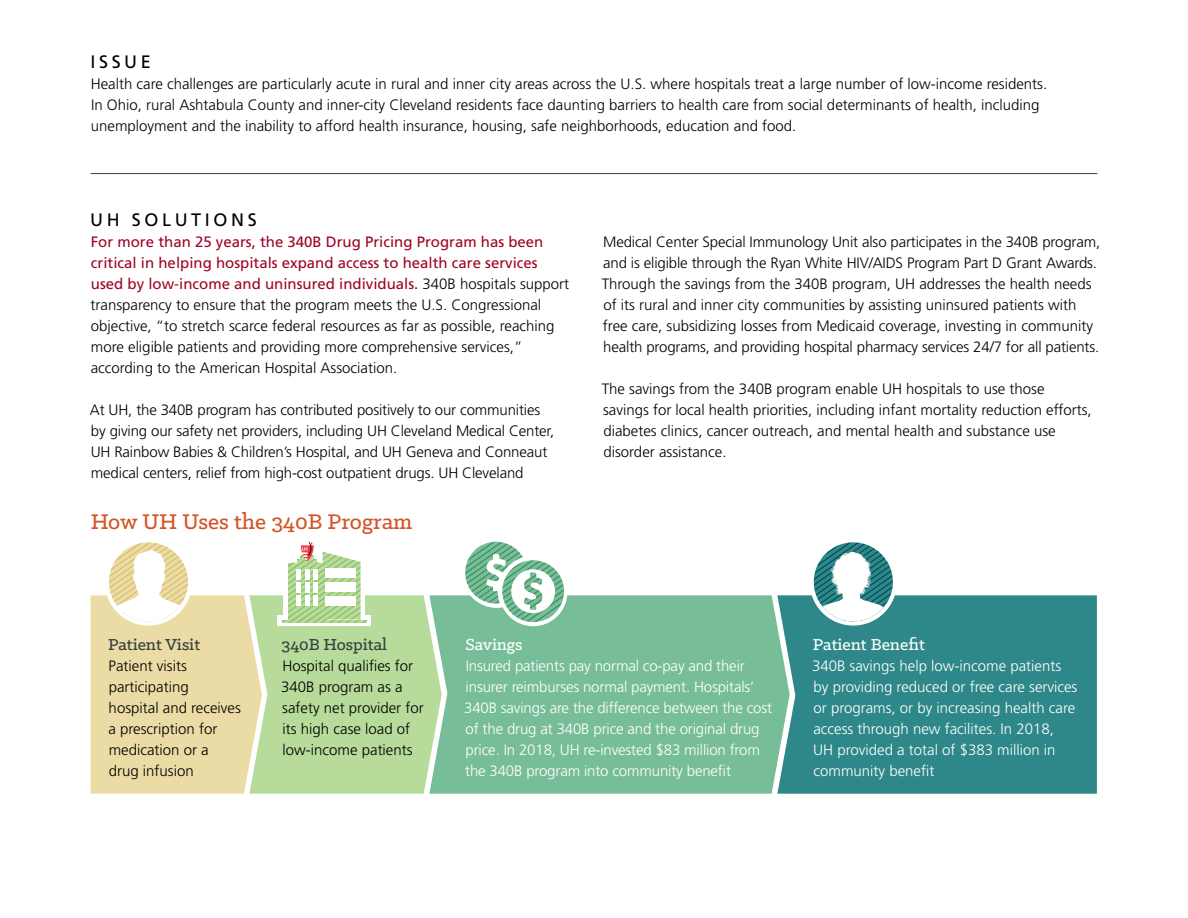
<style>
.page{position:relative;width:1188px;height:918px;background:#fff}
.page>*{position:absolute;margin:0;border:0;box-sizing:border-box;transform-origin:0 0}
.t1{font:500 24px "Klinic Slab";color:#d25527}
.t2{font:500 18px "Klinic Slab";color:#353f42}
.t3{font:500 18px "Klinic Slab";color:#fff}
.t4{font:18px "Frutiger LT Std";letter-spacing:.2em;color:#000}
.t5{font:300 15px/21px "Frutiger LT Std";color:#000}
.t6{font:300 15px/21px "Frutiger LT Std";letter-spacing:-.01em;color:#fff}
.s1{font-weight:400;color:#9e0425}
</style>
<div class="page">
<div style="left:442px;top:595px;width:335px;height:199px;background:#77bd98"></div>
<div style="left:777px;top:595px;width:320px;height:199px;background:#2e8788"></div>
<hr style="left:91px;top:173px;width:1006px;height:1px;background:#353f42">
<div style="left:810px;top:538px;width:87px;height:88px;background:#fff;border-radius:50%"></div>
<div style="left:499px;top:558px;width:68px;height:68px;background:#fff;border-radius:50%"></div>
<svg style="left:465px;top:542px;width:99px;height:80px"></svg>
<svg style="left:814px;top:542px;width:79px;height:79px"></svg>
<svg style="left:91px;top:542px;width:351px;height:252px"></svg>
<p class="t4" style="left:90px;top:51px;width:62px">ISSUE</p>
<p class="t5" style="left:91px;top:73px;width:958px">Health care challenges are particularly acute in rural and inner city areas across the U.S. where hospitals treat a large number of low-income residents.<br>In Ohio, rural Ashtabula County and inner-city Cleveland residents face daunting barriers to health care from social determinants of health, including unemployment and the inability to afford health insurance, housing, safe neighborhoods, education and food.</p>
<p class="t4" style="left:90px;top:209px;width:168px">UH SOLUTIONS</p>
<p class="t5" style="left:91px;top:232px;width:480px"><span class="s1">For more than 25 years, the 340B Drug Pricing Program has been critical in helping hospitals expand access to health care services used by low-income and uninsured individuals.</span> 340B hospitals support transparency to ensure that the program meets the U.S. Congressional objective, “to stretch scarce federal resources as far as possible, reaching more eligible patients and providing more comprehensive services,” according to the American Hospital Association.</p>
<p class="t5" style="left:90px;top:400px;width:466px">At UH, the 340B program has contributed positively to our communities by giving our safety net providers, including UH Cleveland Medical Center, UH Rainbow Babies &amp; Children’s Hospital, and UH Geneva and Conneaut medical centers, relief from high-cost outpatient drugs. UH Cleveland</p>
<h1 class="t1" style="left:91px;top:506px;width:323px">How UH Uses the 340B Program</h1>
<p class="t5" style="left:602px;top:232px;width:500px">Medical Center Special Immunology Unit also participates in the 340B program, and is eligible through the Ryan White HIV/AIDS Program Part D Grant Awards.<br>Through the savings from the 340B program, UH addresses the health needs of its rural and inner city communities by assisting uninsured patients with free care, subsidizing losses from Medicaid coverage, investing in community health programs, and providing hospital pharmacy services 24/7 for all patients.</p>
<p class="t5" style="left:602px;top:379px;width:492px">The savings from the 340B program enable UH hospitals to use those savings for local health priorities, including infant mortality reduction efforts, diabetes clinics, cancer outreach, and mental health and substance use disorder assistance.</p>
<p class="t2" style="left:108px;top:633px;width:94px">Patient Visit</p>
<p class="t5" style="left:109px;top:656px;width:134px">Patient visits participating hospital and receives a prescription for medication or a drug infusion</p>
<p class="t2" style="left:282px;top:633px;width:107px">340B Hospital</p>
<p class="t5" style="left:281px;top:656px;width:144px">Hospital qualifies for<br>340B program as a safety net provider for its high case load of low-income patients</p>
<p class="t3" style="left:466px;top:633px;width:58px">Savings</p>
<p class="t6" style="left:464px;top:656px;width:310px">Insured patients pay normal co-pay and their insurer reimburses normal payment. Hospitals’ 340B savings are the difference between the cost of the drug at 340B price and the original drug price. In 2018, UH re-invested $83 million from the 340B program into community benefit</p>
<p class="t3" style="left:813px;top:633px;width:113px">Patient Benefit</p>
<p class="t6" style="left:812px;top:656px;width:267px">340B savings help low-income patients by providing reduced or free care services or programs, or by increasing health care access through new facilites. In 2018,<br>UH provided a total of $383 million in community benefit</p>
</div>
